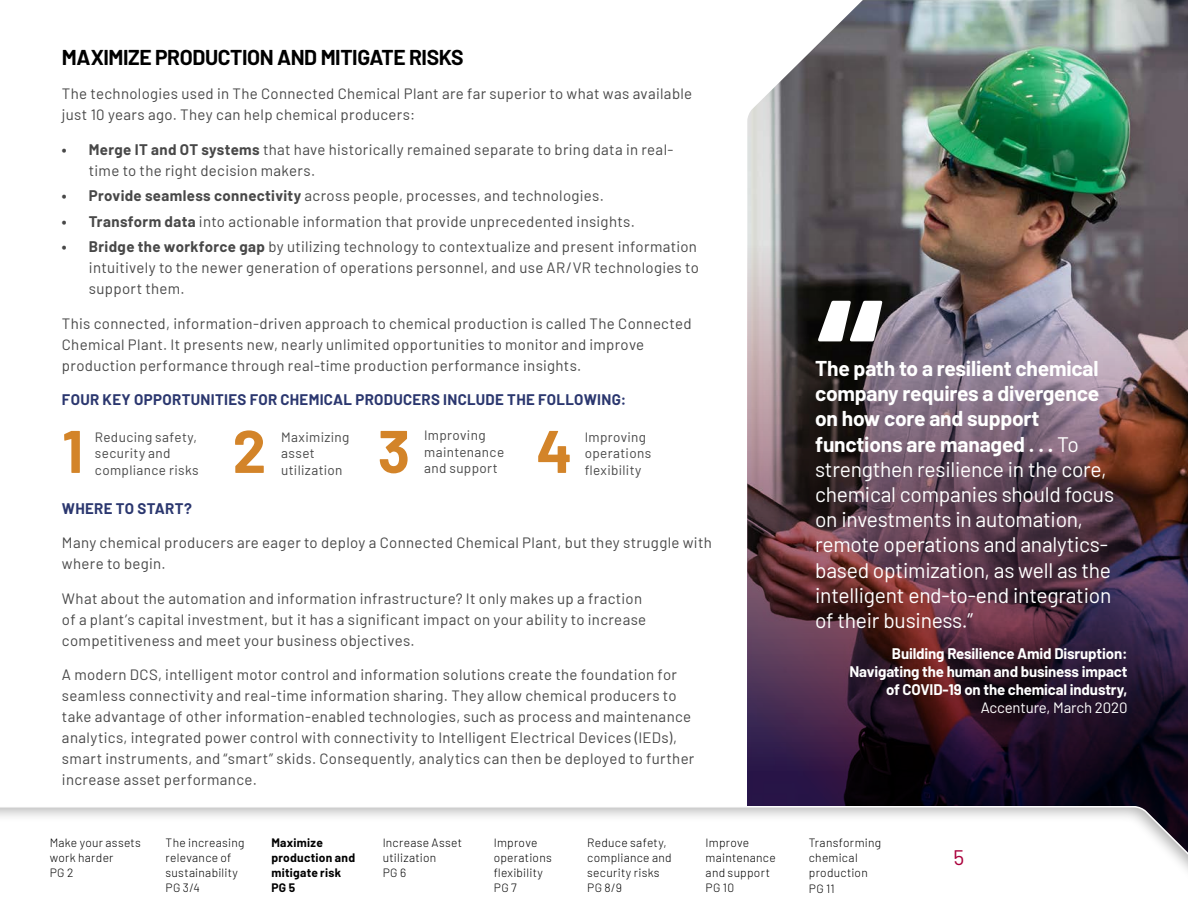
<style>
.page{position:relative;width:1188px;height:918px;background:#fff}
.page>*{position:absolute;margin:0;border:0;box-sizing:border-box;transform-origin:0 0}
.t1{font:700 60px "Barlow";color:#d38429}
.t2{font:21px/25.2px "Barlow";letter-spacing:-.01em;color:#fff}
.t3{font:700 21px "Barlow";letter-spacing:-.02em;color:#000}
.t4{font:21px "Barlow";color:#aa003c}
.t5{font:15px/21px "Barlow";letter-spacing:.02em;color:#484848}
.t6{font:700 15px/18px "Barlow";letter-spacing:-.01em;color:#fff;text-align:right}
.t7{font:700 15px "Barlow";letter-spacing:.02em;color:#2b376f}
.t8{font:15px "Barlow";letter-spacing:-.01em;color:#fff}
.t9{font:13.5px/16.5px "Barlow";letter-spacing:.025em;color:#484848}
.t10{font:300 12px/15px "Barlow";letter-spacing:.025em;color:#000}
.t11{font:700 12px/15px "Barlow";letter-spacing:.025em;color:#000}
.s1{font-weight:700}
</style>
<div class="page">
<img style="left:747px;top:0;width:441px;height:245px">
<img style="left:747px;top:245px;width:441px;height:550px">
<svg style="left:818px;top:301px;width:64px;height:40px"></svg>
<div style="left:0;top:795px;width:1188px;height:123px;background:#000;opacity:.3"></div>
<svg style="left:0;top:805px;width:1188px;height:113px"></svg>
<h2 class="t3" style="left:62px;top:41px;width:403px">MAXIMIZE PRODUCTION AND MITIGATE RISKS</h2>
<p class="t5" style="left:62px;top:82px;width:632px">The technologies used in The Connected Chemical Plant are far superior to what was available just 10 years ago. They can help chemical producers:</p>
<p class="t5" style="left:89px;top:137px;width:586px;text-indent:-27px"><span class="s1">• Merge IT and OT systems</span> that have historically remained separate to bring data in real&shy;time to the right decision makers.</p>
<p class="t5" style="left:62px;top:184px;width:543px"><span class="s1">• Provide seamless connectivity</span> across people, processes, and technologies.</p>
<p class="t5" style="left:62px;top:209px;width:574px"><span class="s1">• Transform data</span> into actionable information that provide unprecedented insights.</p>
<p class="t5" style="left:89px;top:235px;width:611px;text-indent:-27px"><span class="s1">• Bridge the workforce gap</span> by utilizing technology to contextualize and present information intuitively to the newer generation of operations personnel, and use AR/VR technologies to support them.</p>
<p class="t5" style="left:62px;top:311px;width:631px">This connected, information-driven approach to chemical production is called The Connected<br>Chemical Plant. It presents new, nearly unlimited opportunities to monitor and improve production performance through real-time production performance insights.</p>
<p class="t7" style="left:62px;top:388px;width:566px">FOUR KEY OPPORTUNITIES FOR CHEMICAL PRODUCERS INCLUDE THE FOLLOWING:</p>
<h1 class="t1" style="left:62px;top:407px;width:23px">1</h1>
<h1 class="t1" style="left:233px;top:407px;width:35px">2</h1>
<h1 class="t1" style="left:378px;top:407px;width:34px">3</h1>
<h1 class="t1" style="left:536px;top:407px;width:38px">4</h1>
<p class="t9" style="left:95px;top:427px;width:105px">Reducing safety, security and compliance risks</p>
<p class="t9" style="left:281px;top:427px;width:70px">Maximizing asset utilization</p>
<p class="t9" style="left:424px;top:426px;width:82px">Improving maintenance and support</p>
<p class="t9" style="left:585px;top:427px;width:68px">Improving operations flexibility</p>
<p class="t7" style="left:62px;top:497px;width:131px">WHERE TO START?</p>
<p class="t5" style="left:62px;top:531px;width:651px">Many chemical producers are eager to deploy a Connected Chemical Plant, but they struggle with where to begin.</p>
<p class="t5" style="left:62px;top:587px;width:586px">What about the automation and information infrastructure? It only makes up a fraction of a plant’s capital investment, but it has a significant impact on your ability to increase competitiveness and meet your business objectives.</p>
<p class="t5" style="left:62px;top:663px;width:634px">A modern DCS, intelligent motor control and information solutions create the foundation for seamless connectivity and real-time information sharing. They allow chemical producers to take advantage of other information-enabled technologies, such as process and maintenance analytics, integrated power control with connectivity to Intelligent Electrical Devices (IEDs), smart instruments, and “smart” skids. Consequently, analytics can then be deployed to further increase asset performance.</p>
<p class="t2" style="left:815px;top:354px;width:301px"><span class="s1">The path to a resilient chemical company requires a divergence on how core and support functions are managed . . .</span> To strengthen resilience in the core, chemical companies should focus on investments in automation, remote operations and analytics&shy;based optimization, as well as the intelligent end-to-end integration of their business.”</p>
<p class="t6" style="left:849px;top:644px;width:280px">Building Resilience Amid Disruption:<br>Navigating the human and business impact of COVID-19 on the chemical industry,</p>
<p class="t8" style="left:981px;top:697px;width:148px">Accenture, March 2020</p>
<p class="t10" style="left:50px;top:834px;width:93px">Make your assets work harder<br>PG 2</p>
<p class="t11" style="left:271px;top:834px;width:85px">Maximize production and mitigate risk<br>PG 5</p>
<p class="t10" style="left:166px;top:834px;width:81px">The increasing relevance of sustainability<br>PG 3/4</p>
<p class="t10" style="left:383px;top:834px;width:81px">Increase Asset utilization<br>PG 6</p>
<p class="t10" style="left:494px;top:834px;width:60px">Improve operations flexibility<br>PG 7</p>
<p class="t10" style="left:706px;top:834px;width:72px">Improve maintenance and support<br>PG 10</p>
<p class="t10" style="left:587px;top:834px;width:86px">Reduce safety, compliance and security risks<br>PG 8/9</p>
<p class="t10" style="left:809px;top:834px;width:74px">Transforming chemical production</p>
<p class="t10" style="left:809px;top:880px;width:27px">PG 11</p>
<h2 class="t4" style="left:953px;top:842px;width:12px">5</h2>
</div>
